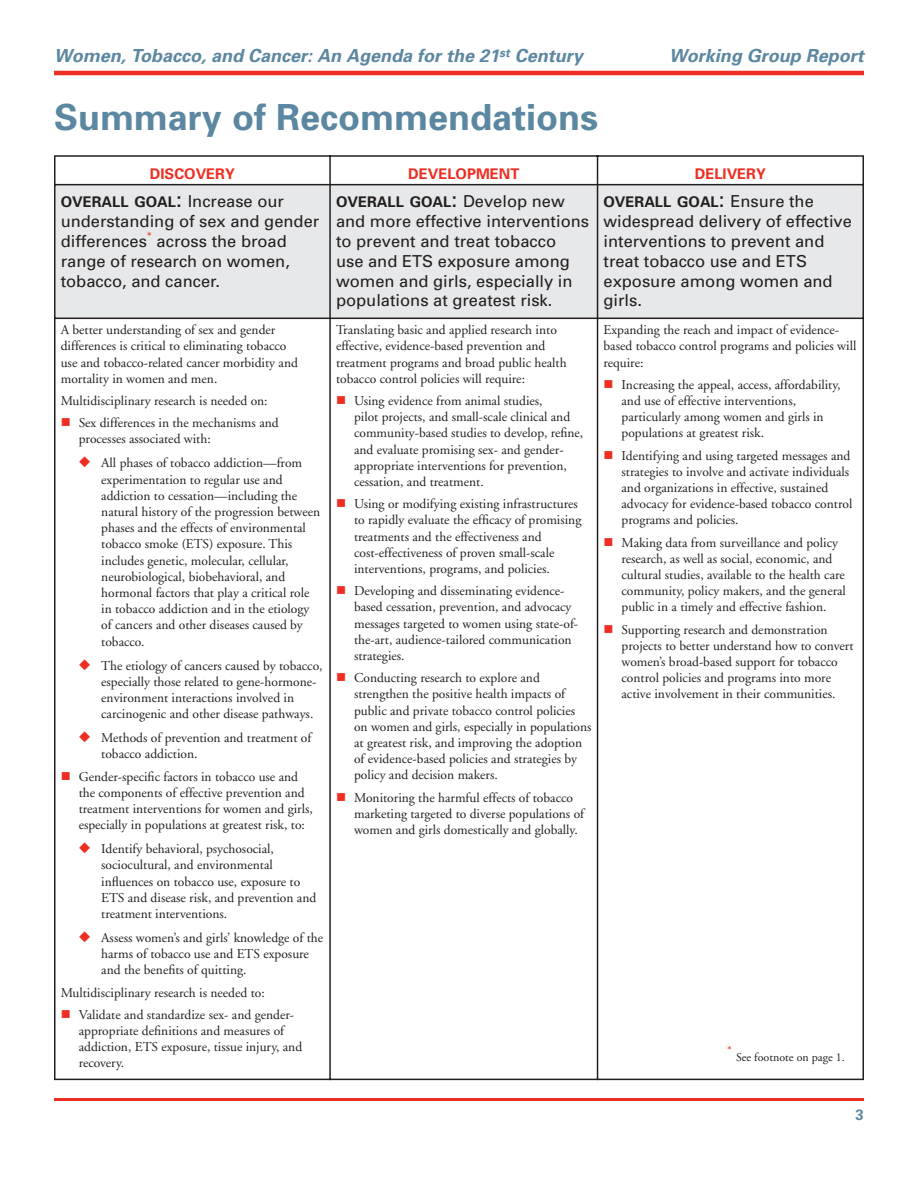
<style>
.page{position:relative;width:918px;height:1188px;background:#fff}
.page>*{position:absolute;margin:0;border:0;box-sizing:border-box;transform-origin:0 0}
.t1{font:700 36px "Univers";color:#5c87a1}
.t2{font:italic 700 18px "Univers";color:#5c87a1}
.t3{font:16.5px/19.8px "Univers";color:#231f20}
.t4{font:700 15px "Univers";color:#5c87a1}
.t5{font:700 14.7px "Univers";color:#231f20}
.t6{font:700 14.7px "Univers";color:#ee2e22}
.t7{font:13.5px/16.2px "Adobe Garamond";color:#231f20}
.t8{font:12.3px "Adobe Garamond";color:#ee2e22}
.t9{font:12px "Adobe Garamond";color:#231f20}
.s1{font-weight:400;font-size:21px}
.s2{font-weight:400;font-size:16.5px}
.s3{color:#ee2e22}
</style>
<div class="page">
<hr style="left:54px;top:71px;width:810px;height:4px;background:#ee2e22">
<hr style="left:54px;top:1098px;width:810px;height:3px;background:#ee2e22">
<div style="left:56px;top:185px;width:807px;height:133px;background:#e7e8e9"></div>
<hr style="left:54px;top:155px;width:275px;height:2px;background:#231f20">
<hr style="left:54px;top:157px;width:2px;height:27px;background:#231f20">
<hr style="left:331px;top:155px;width:266px;height:2px;background:#231f20">
<hr style="left:329px;top:155px;width:2px;height:29px;background:#231f20">
<hr style="left:598px;top:155px;width:266px;height:2px;background:#231f20">
<svg style="left:597px;top:155px;width:1px;height:29px"></svg>
<hr style="left:54px;top:319px;width:2px;height:760px;background:#231f20">
<hr style="left:329px;top:319px;width:2px;height:761px;background:#231f20">
<hr style="left:597px;top:319px;width:1px;height:761px;background:#231f20">
<hr style="left:863px;top:319px;width:1px;height:760px;background:#231f20">
<hr style="left:54px;top:1079px;width:275px;height:1px;background:#231f20">
<hr style="left:331px;top:1079px;width:266px;height:1px;background:#231f20">
<hr style="left:598px;top:1079px;width:266px;height:1px;background:#231f20">
<hr style="left:54px;top:184px;width:277px;height:1px;background:#231f20">
<hr style="left:54px;top:185px;width:2px;height:133px;background:#231f20">
<hr style="left:331px;top:184px;width:267px;height:1px;background:#231f20">
<hr style="left:329px;top:185px;width:2px;height:133px;background:#231f20">
<hr style="left:598px;top:184px;width:266px;height:1px;background:#231f20">
<svg style="left:863px;top:157px;width:1px;height:27px"></svg>
<hr style="left:597px;top:185px;width:1px;height:133px;background:#231f20">
<hr style="left:863px;top:185px;width:1px;height:133px;background:#231f20">
<hr style="left:54px;top:318px;width:277px;height:1px;background:#231f20">
<hr style="left:331px;top:318px;width:533px;height:1px;background:#231f20">
<h2 class="t2" style="left:54px;top:44px;width:535px">Women,Tobacco,and Cancer:An Agenda forthe 21<sup>st</sup> Century</h2>
<h2 class="t2" style="left:669px;top:44px;width:201px">Working Group Report</h2>
<h1 class="t1" style="left:54px;top:95px;width:546px">Summary of Recommendations</h1>
<p class="t6" style="left:150px;top:165px;width:86px">DISCOVERY</p>
<p class="t6" style="left:408px;top:165px;width:113px">DEVELOPMENT</p>
<p class="t6" style="left:695px;top:165px;width:73px">DELIVERY</p>
<p class="t5" style="left:61px;top:193px;width:225px">OVERALL GOAL<span class="s1">:</span> <span class="s2">Increase our</span></p>
<p class="t5" style="left:336px;top:193px;width:230px">OVERALL GOAL<span class="s1">:</span> <span class="s2">Develop new</span></p>
<p class="t5" style="left:604px;top:193px;width:212px">OVERALL GOAL<span class="s1">:</span> <span class="s2">Ensure the</span></p>
<p class="t3" style="left:61px;top:212px;width:793px">understanding of sex and gender and more effective interventions widespread delivery of effective differences<sup>*</sup> across the broad</p>
<p class="t3" style="left:336px;top:231px;width:222px">to prevent and treat tobacco</p>
<p class="t3" style="left:604px;top:231px;width:222px">interventions to prevent and</p>
<p class="t3" style="left:61px;top:251px;width:231px">range of research on women,</p>
<p class="t3" style="left:336px;top:251px;width:235px">use and ETS exposure among</p>
<p class="t3" style="left:604px;top:251px;width:205px">treat tobacco use and ETS</p>
<p class="t3" style="left:61px;top:271px;width:161px">tobacco, and cancer.</p>
<p class="t3" style="left:336px;top:271px;width:238px">women and girls, especially in</p>
<p class="t3" style="left:604px;top:271px;width:231px">exposure among women and</p>
<p class="t3" style="left:336px;top:291px;width:218px">populations at greatest risk.</p>
<p class="t3" style="left:604px;top:291px;width:40px">girls.</p>
<p class="t7" style="left:61px;top:322px;width:239px">A better understanding of sex and gender differences is critical to eliminating tobacco use and tobacco-related cancer morbidity and mortality in women and men.</p>
<p class="t7" style="left:61px;top:393px;width:208px">Multidisciplinary research is needed on:</p>
<p class="t7" style="left:79px;top:415px;width:202px;text-indent:-18px"><span class="s3">■</span> Sex differences in the mechanisms and processes associated with:</p>
<p class="t7" style="left:101px;top:455px;width:221px;text-indent:-22px"><span class="s3">◆</span> All phases of tobacco addiction—from experimentation to regular use and addiction to cessation—including the natural history of the progression between phases and the effects of environmental tobacco smoke (ETS) exposure. This includes genetic, molecular, cellular, neurobiological, biobehavioral, and hormonal factors that play a critical role in tobacco addiction and in the etiology of cancers and other diseases caused by tobacco.</p>
<p class="t7" style="left:101px;top:658px;width:223px;text-indent:-22px"><span class="s3">◆</span> The etiology of cancers caused by tobacco, especially those related to gene-hormone&shy;environment interactions involved in carcinogenic and other disease pathways.</p>
<p class="t7" style="left:101px;top:730px;width:212px;text-indent:-22px"><span class="s3">◆</span> Methods of prevention and treatment of tobacco addiction.</p>
<p class="t7" style="left:79px;top:769px;width:236px;text-indent:-18px"><span class="s3">■</span> Gender-specific factors in tobacco use and the components of effective prevention and treatment interventions for women and girls, especially in populations at greatest risk, to:</p>
<p class="t7" style="left:101px;top:841px;width:217px;text-indent:-22px"><span class="s3">◆</span> Identify behavioral, psychosocial, sociocultural, and environmental influences on tobacco use, exposure to ETS and disease risk, and prevention and treatment interventions.</p>
<p class="t7" style="left:101px;top:930px;width:223px;text-indent:-22px"><span class="s3">◆</span> Assess women’s and girls’ knowledge of the harms of tobacco use and ETS exposure and the benefits of quitting.</p>
<p class="t7" style="left:61px;top:985px;width:206px">Multidisciplinary research is needed to:</p>
<p class="t7" style="left:79px;top:1007px;width:225px;text-indent:-18px"><span class="s3">■</span> Validate and standardize sex- and gender&shy;appropriate definitions and measures of addiction, ETS exposure, tissue injury, and recovery.</p>
<p class="t7" style="left:604px;top:322px;width:254px">Expanding the reach and impact of evidence&shy;based tobacco control programs and policies will require:</p>
<p class="t7" style="left:622px;top:377px;width:221px;text-indent:-18px"><span class="s3">■</span> Increasing the appeal, access, affordability, and use of effective interventions, particularly among women and girls in populations at greatest risk.</p>
<p class="t7" style="left:622px;top:448px;width:232px;text-indent:-18px"><span class="s3">■</span> Identifying and using targeted messages and strategies to involve and activate individuals and organizations in effective, sustained advocacy for evidence-based tobacco control programs and policies.</p>
<p class="t7" style="left:622px;top:535px;width:226px;text-indent:-18px"><span class="s3">■</span> Making data from surveillance and policy research, as well as social, economic, and cultural studies, available to the health care community, policy makers, and the general public in a timely and effective fashion.</p>
<p class="t7" style="left:622px;top:622px;width:234px;text-indent:-18px"><span class="s3">■</span> Supporting research and demonstration projects to better understand how to convert women’s broad-based support for tobacco control policies and programs into more active involvement in their communities.</p>
<p class="t7" style="left:336px;top:322px;width:232px">Translating basic and applied research into effective, evidence-based prevention and treatment programs and broad public health tobacco control policies will require:</p>
<p class="t7" style="left:354px;top:393px;width:231px;text-indent:-18px"><span class="s3">■</span> Using evidence from animal studies,<br>pilot projects, and small-scale clinical and community-based studies to develop, refine, and evaluate promising sex- and gender&shy;appropriate interventions for prevention, cessation, and treatment.</p>
<p class="t7" style="left:354px;top:496px;width:229px;text-indent:-18px"><span class="s3">■</span> Using or modifying existing infrastructures to rapidly evaluate the efficacy of promising treatments and the effectiveness and cost-effectiveness of proven small-scale interventions, programs, and policies.</p>
<p class="t7" style="left:354px;top:583px;width:226px;text-indent:-18px"><span class="s3">■</span> Developing and disseminating evidence&shy;based cessation, prevention, and advocacy messages targeted to women using state-of&shy;the-art, audience-tailored communication strategies.</p>
<p class="t7" style="left:354px;top:670px;width:239px;text-indent:-18px"><span class="s3">■</span> Conducting research to explore and strengthen the positive health impacts of public and private tobacco control policies on women and girls, especially in populations at greatest risk, and improving the adoption of evidence-based policies and strategies by policy and decision makers.</p>
<p class="t7" style="left:354px;top:790px;width:232px;text-indent:-18px"><span class="s3">■</span> Monitoring the harmful effects of tobacco marketing targeted to diverse populations of women and girls domestically and globally.</p>
<p class="t8" style="left:727px;top:1043px;width:6px">*</p>
<p class="t9" style="left:736px;top:1050px;width:110px">See footnote on page 1.</p>
<p class="t4" style="left:856px;top:1105px;width:10px">3</p>
</div>
